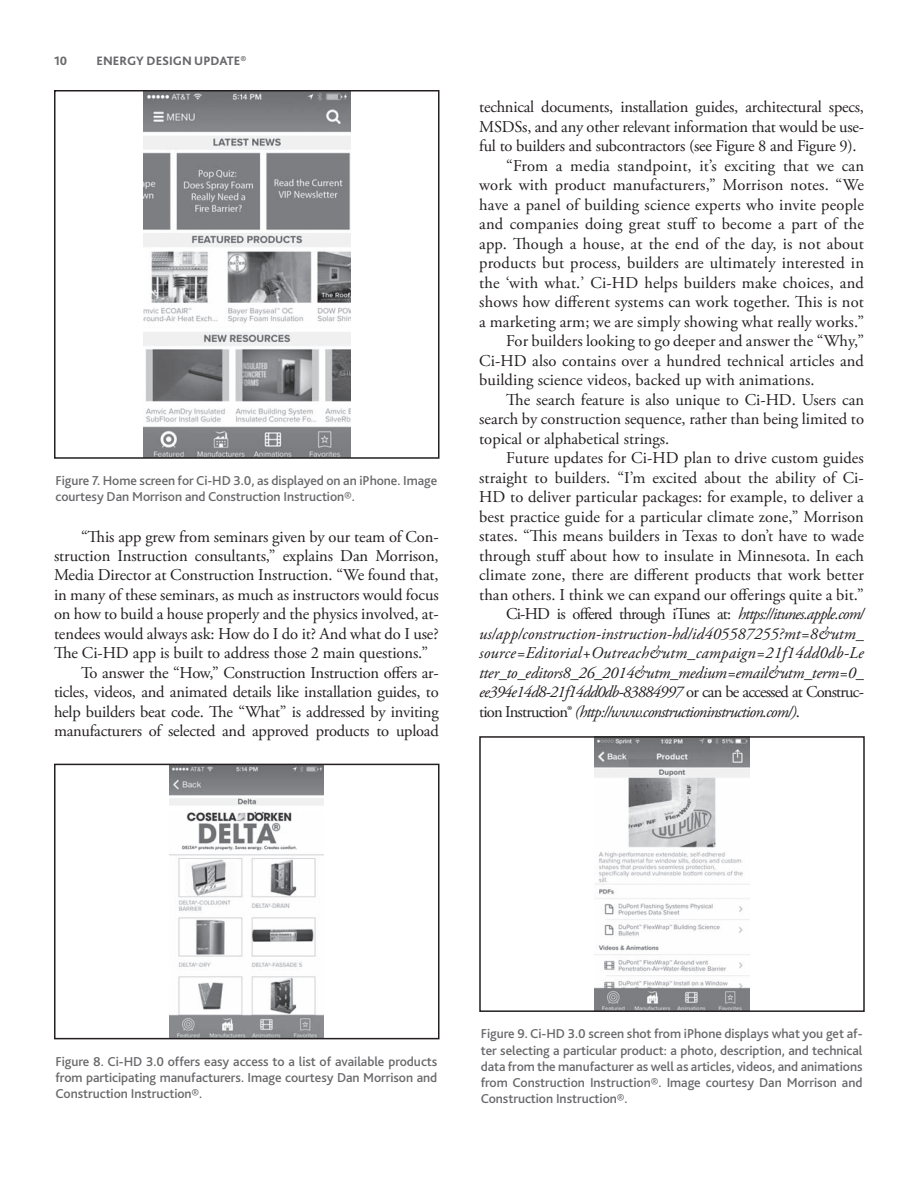
<style>
.page{position:relative;width:918px;height:1188px;background:#fff}
.page>*{position:absolute;margin:0;border:0;box-sizing:border-box;transform-origin:0 0}
.t1{font:16.5px "Adobe Garamond Pro";color:#231f20}
.t2{font:italic 16.5px "Adobe Garamond Pro";letter-spacing:-.05em;color:#231f20}
.t3{font:italic 16.5px "Adobe Garamond Pro";color:#231f20}
.t4{font:16.5px "Adobe Garamond Pro";letter-spacing:-.05em;color:#231f20}
.t5{font:italic 16.5px "Adobe Garamond Pro";letter-spacing:-.02em;color:#231f20}
.t6{font:italic 16.5px "Adobe Garamond Pro";letter-spacing:.01em;color:#231f20}
.t7{font:500 13.5px/16.2px "Bliss 2";letter-spacing:-.005em;color:#69696c;text-align:justify}
.t8{font:800 12.75px "Bliss 2";color:#69696c}
.s1{font-style:italic}
.s2{font-style:normal}
</style>
<div class="page">
<img style="left:143px;top:93px;width:207px;height:363px">
<div style="left:54px;top:90px;width:386px;height:369px;border:2px solid #231f20"></div>
<img style="left:170px;top:767px;width:154px;height:269px">
<div style="left:54px;top:764px;width:386px;height:275px;border:2px solid #231f20"></div>
<img style="left:595px;top:739px;width:154px;height:270px">
<div style="left:479px;top:736px;width:386px;height:276px;border:2px solid #231f20"></div>
<p class="t8" style="left:54px;top:56px;width:15px">10</p>
<p class="t8" style="left:97px;top:56px;width:151px">ENERGY DESIGN UPDATE<sup>®</sup></p>
<p class="t7" style="left:56px;top:474px;width:383px">Figure 7. Home screen for Ci-HD 3.0, as displayed on an iPhone. Image courtesy Dan Morrison and Construction Instruction®.</p>
<p class="t1" style="left:81px;top:530px;width:359px">“This app grew from seminars given by our team of Con-</p>
<p class="t1" style="left:54px;top:549px;width:386px">struction Instruction consultants,” explains Dan Morrison,</p>
<p class="t1" style="left:54px;top:569px;width:386px">Media Director at Construction Instruction. “We found that,</p>
<p class="t1" style="left:54px;top:588px;width:386px">in many of these seminars, as much as instructors would focus</p>
<p class="t1" style="left:54px;top:608px;width:386px">on how to build a house properly and the physics involved, at-</p>
<p class="t1" style="left:54px;top:627px;width:386px">tendees would always ask: How do I do it? And what do I use?</p>
<p class="t1" style="left:54px;top:647px;width:376px">The Ci-HD app is built to address those 2 main questions.”</p>
<p class="t1" style="left:81px;top:666px;width:359px">To answer the “How,” Construction Instruction offers ar-</p>
<p class="t1" style="left:54px;top:686px;width:386px">ticles, videos, and animated details like installation guides, to</p>
<p class="t1" style="left:54px;top:705px;width:386px">help builders beat code. The “What” is addressed by inviting</p>
<p class="t1" style="left:54px;top:725px;width:386px">manufacturers of selected and approved products to upload</p>
<p class="t1" style="left:479px;top:101px;width:386px">technical documents, installation guides, architectural specs,</p>
<p class="t1" style="left:479px;top:120px;width:386px">MSDSs, and any other relevant information that would be use-</p>
<p class="t1" style="left:479px;top:140px;width:379px">ful to builders and subcontractors (see Figure 8 and Figure 9).</p>
<p class="t1" style="left:506px;top:159px;width:359px">“From a media standpoint, it’s exciting that we can</p>
<p class="t1" style="left:479px;top:179px;width:386px">work with product manufacturers,” Morrison notes. “We</p>
<p class="t1" style="left:479px;top:198px;width:386px">have a panel of building science experts who invite people</p>
<p class="t1" style="left:479px;top:218px;width:386px">and companies doing great stuff to become a part of the</p>
<p class="t1" style="left:479px;top:237px;width:386px">app. Though a house, at the end of the day, is not about</p>
<p class="t1" style="left:479px;top:257px;width:386px">products but process, builders are ultimately interested in</p>
<p class="t1" style="left:479px;top:276px;width:386px">the ‘with what.’ Ci-HD helps builders make choices, and</p>
<p class="t1" style="left:479px;top:296px;width:386px">shows how different systems can work together. This is not</p>
<p class="t1" style="left:479px;top:315px;width:386px">a marketing arm; we are simply showing what really works.”</p>
<p class="t1" style="left:506px;top:335px;width:359px">For builders looking to go deeper and answer the “Why,”</p>
<p class="t1" style="left:479px;top:354px;width:386px">Ci-HD also contains over a hundred technical articles and</p>
<p class="t1" style="left:479px;top:374px;width:337px">building science videos, backed up with animations.</p>
<p class="t1" style="left:506px;top:393px;width:359px">The search feature is also unique to Ci-HD. Users can</p>
<p class="t1" style="left:479px;top:413px;width:386px">search by construction sequence, rather than being limited to</p>
<p class="t1" style="left:479px;top:432px;width:192px">topical or alphabetical strings.</p>
<p class="t1" style="left:506px;top:452px;width:359px">Future updates for Ci-HD plan to drive custom guides</p>
<p class="t1" style="left:479px;top:471px;width:386px">straight to builders. “I’m excited about the ability of Ci-</p>
<p class="t1" style="left:479px;top:491px;width:386px">HD to deliver particular packages: for example, to deliver a</p>
<p class="t1" style="left:479px;top:510px;width:386px">best practice guide for a particular climate zone,” Morrison</p>
<p class="t1" style="left:479px;top:530px;width:386px">states. “This means builders in Texas to don’t have to wade</p>
<p class="t1" style="left:479px;top:549px;width:386px">through stuff about how to insulate in Minnesota. In each</p>
<p class="t1" style="left:479px;top:569px;width:386px">climate zone, there are different products that work better</p>
<p class="t1" style="left:479px;top:588px;width:386px">than others. I think we can expand our offerings quite a bit.”</p>
<p class="t4" style="left:506px;top:608px;width:359px">Ci-HD is offered through iTunes at: <span class="s1">https://itunes.apple.com/</span></p>
<p class="t3" style="left:479px;top:627px;width:386px">us/app/construction-instruction-hd/id405587255?mt=8&amp;utm_</p>
<p class="t6" style="left:479px;top:647px;width:386px">source=Editorial+Outreach&amp;utm_campaign=21f14dd0db-Le</p>
<p class="t5" style="left:479px;top:666px;width:386px">tter_to_editors8_26_2014&amp;utm_medium=email&amp;utm_term=0_</p>
<p class="t2" style="left:479px;top:686px;width:386px">ee394e14d8-21f14dd0db-83884997 <span class="s2">or can be accessed at Construc-</span></p>
<p class="t2" style="left:479px;top:705px;width:322px"><span class="s2">tion Instruction®</span> (http://www.constructioninstruction.com/)<span class="s2">.</span></p>
<p class="t7" style="left:56px;top:1055px;width:383px">Figure 8. Ci-HD 3.0 offers easy access to a list of available products from participating manufacturers. Image courtesy Dan Morrison and Construction Instruction®.</p>
<p class="t7" style="left:481px;top:1027px;width:383px">Figure 9. Ci-HD 3.0 screen shot from iPhone displays what you get af&shy;ter selecting a particular product: a photo, description, and technical data from the manufacturer as well as articles, videos, and animations from Construction Instruction®. Image courtesy Dan Morrison and Construction Instruction®.</p>
</div>
